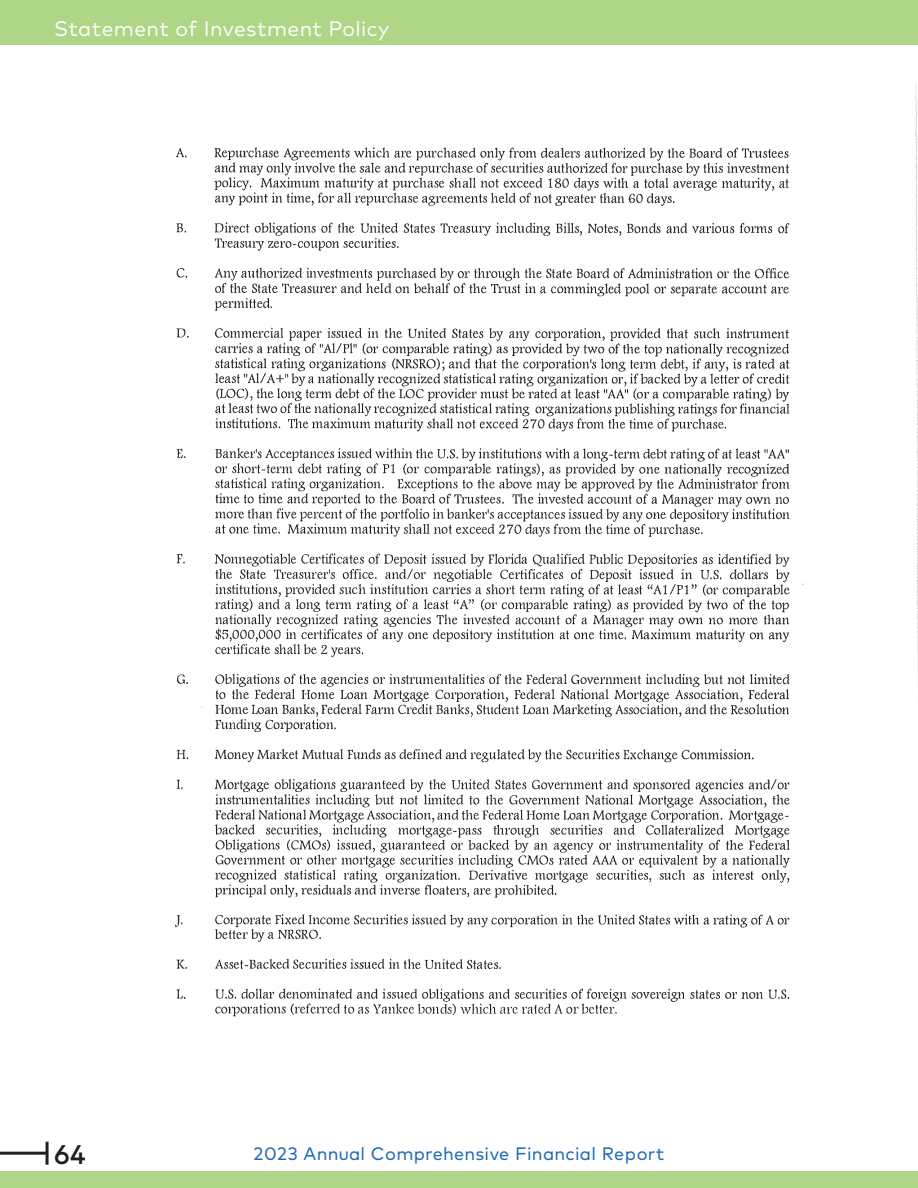
<style>
.page{position:relative;width:918px;height:1188px;background:#fff}
.page>*{position:absolute;margin:0;border:0;box-sizing:border-box;transform-origin:0 0}
.t1{font:500 27px "Mark Pro";color:#231f20}
.t2{font:21px "Mark Pro";letter-spacing:.02em;color:#fff}
.t3{font:18px "Mark Pro";letter-spacing:.01em;color:#1d6ab5}
</style>
<div class="page">
<div style="left:0;top:0;width:918px;height:44px;background:#afd587"></div>
<div style="left:0;top:1172px;width:918px;height:16px;background:#afd587"></div>
<img style="left:175px;top:84px;width:743px;height:933px">
<img style="left:917px;top:590px;width:1px;height:488px">
<hr style="left:0;top:1152px;width:48px;height:3px;background:#231f20">
<hr style="left:46px;top:1142px;width:3px;height:23px;background:#231f20">
<p class="t2" style="left:54px;top:13px;width:337px">Statement of Investment Policy</p>
<h1 class="t1" style="left:54px;top:1134px;width:33px">64</h1>
<p class="t3" style="left:254px;top:1140px;width:412px">2023 Annual Comprehensive Financial Report</p>
</div>
